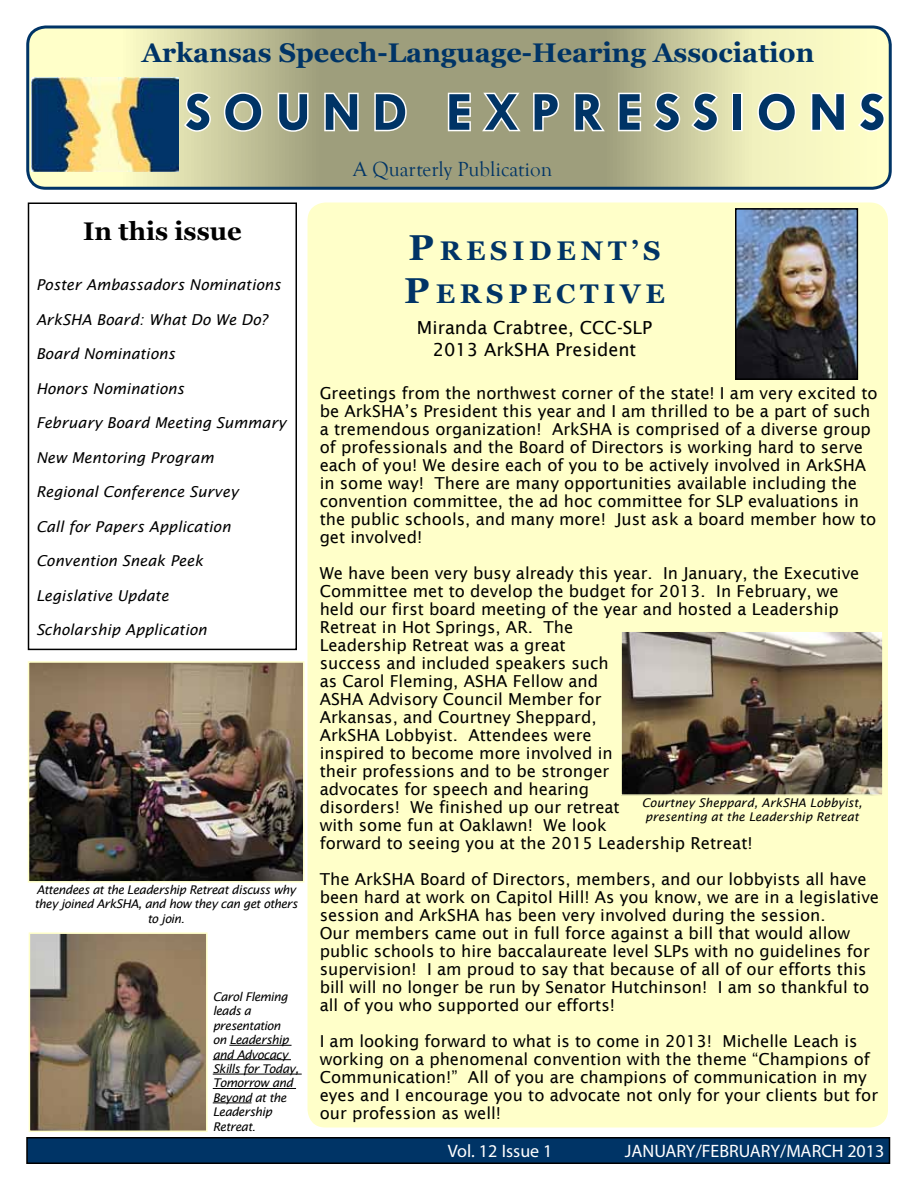
<style>
.page{position:relative;width:918px;height:1188px;background:#fff}
.page>*{position:absolute;margin:0;border:0;box-sizing:border-box;transform-origin:0 0}
.t1{font:700 55.5px "Tw Cen";letter-spacing:.21em;color:#003466}
.t2{font:700 27px "Georgia";color:#003466}
.t3{font:700 27px/43.2px "Georgia";letter-spacing:.175em;color:#003466}
.t4{font:700 25.5px "Georgia";color:#000}
.t5{font:21px "Goudy Old Style T";color:#003466}
.t6{font:18px/21.6px "Lucida Sans";color:#000;text-align:center}
.t7{font:18px "Myriad Pro";color:#fff}
.t8{font:16.5px/18px "Lucida Sans";color:#000}
.t9{font:italic 15px "Lucida Sans";color:#000}
.t10{font:italic 12px/14.4px "Lucida Sans";letter-spacing:-.04em;color:#000;text-align:center}
.t11{font:italic 12px/14.4px "Lucida Sans";color:#000}
.s1{font-size:36px}
</style>
<div class="page">
<div style="left:308px;top:202px;width:580px;height:926px;background:#ffffc9;border-radius:18px"></div>
<svg style="left:28px;top:27px;width:860px;height:159px;background:#c3c39a"></svg>
<div style="left:26px;top:26px;width:866px;height:164px;border:3px solid #003466;border-radius:18px"></div>
<img style="left:32px;top:78px;width:146px;height:93px">
<svg style="left:182px;top:91px;width:31px;height:42px"></svg>
<svg style="left:222px;top:91px;width:42px;height:42px"></svg>
<svg style="left:276px;top:91px;width:35px;height:42px"></svg>
<svg style="left:323px;top:91px;width:37px;height:42px"></svg>
<svg style="left:373px;top:91px;width:35px;height:42px"></svg>
<svg style="left:446px;top:91px;width:26px;height:42px"></svg>
<svg style="left:479px;top:91px;width:44px;height:42px"></svg>
<svg style="left:532px;top:91px;width:29px;height:42px"></svg>
<svg style="left:572px;top:91px;width:36px;height:42px"></svg>
<svg style="left:617px;top:91px;width:26px;height:42px"></svg>
<svg style="left:651px;top:91px;width:31px;height:42px"></svg>
<svg style="left:689px;top:91px;width:31px;height:42px"></svg>
<div style="left:732px;top:93px;width:11px;height:38px;border:3px solid #fff"></div>
<svg style="left:756px;top:91px;width:42px;height:42px"></svg>
<svg style="left:809px;top:91px;width:38px;height:42px"></svg>
<svg style="left:856px;top:91px;width:31px;height:42px"></svg>
<div style="left:27px;top:1138px;width:863px;height:25px;background:#003466"></div>
<div style="left:26px;top:1137px;width:864px;height:27px;border:2px solid #000"></div>
<img style="left:738px;top:211px;width:117px;height:166px">
<div style="left:735px;top:208px;width:123px;height:172px;border:2px solid #000"></div>
<div style="left:28px;top:202px;width:269px;height:448px;border:2px solid #000"></div>
<img style="left:32px;top:935px;width:173px;height:194px">
<div style="left:29px;top:932px;width:179px;height:200px;border:2px solid #ffffc9"></div>
<img style="left:623px;top:633px;width:258px;height:160px">
<div style="left:620px;top:630px;width:264px;height:166px;border:2px solid #ffffc9"></div>
<img style="left:31px;top:664px;width:270px;height:216px">
<div style="left:28px;top:661px;width:276px;height:222px;border:2px solid #ffffc9"></div>
<hr style="left:229px;top:1045px;width:63px;height:1px;background:#000">
<hr style="left:213px;top:1059px;width:78px;height:1px;background:#000">
<hr style="left:213px;top:1074px;width:89px;height:1px;background:#000">
<hr style="left:213px;top:1088px;width:83px;height:1px;background:#000">
<hr style="left:213px;top:1103px;width:38px;height:1px;background:#000">
<h2 class="t2" style="left:142px;top:36px;width:674px">Arkansas Speech-Language-Hearing Association</h2>
<h1 class="t1" style="left:185px;top:79px;width:702px">SOUND EXPRESSIONS</h1>
<h3 class="t4" style="left:83px;top:215px;width:160px">In this issue</h3>
<p class="t9" style="left:36px;top:276px;width:246px">Poster Ambassadors Nominations</p>
<p class="t9" style="left:36px;top:311px;width:233px">ArkSHA Board: What Do We Do?</p>
<p class="t9" style="left:36px;top:345px;width:141px">Board Nominations</p>
<p class="t9" style="left:36px;top:380px;width:150px">Honors Nominations</p>
<p class="t9" style="left:36px;top:414px;width:252px">February Board Meeting Summary</p>
<p class="t9" style="left:36px;top:449px;width:179px">New Mentoring Program</p>
<p class="t9" style="left:36px;top:483px;width:204px">Regional Conference Survey</p>
<p class="t9" style="left:36px;top:518px;width:196px">Call for Papers Application</p>
<p class="t9" style="left:36px;top:552px;width:169px">Convention Sneak Peek</p>
<p class="t9" style="left:36px;top:587px;width:134px">Legislative Update</p>
<p class="t9" style="left:36px;top:621px;width:172px">Scholarship Application</p>
<p class="t10" style="left:34px;top:882px;width:265px">Attendees at the Leadership Retreat discuss why they joined ArkSHA, and how they can get others to join.</p>
<p class="t10" style="left:213px;top:989px;width:88px;text-align:left">Carol Fleming leads a presentation<br>on Leadership and Advocacy<br>Skills for Today,<br>Tomorrow and<br>Beyond at the<br>Leadership<br>Retreat.</p>
<p class="t5" style="left:353px;top:158px;width:201px">A Quarterly Publication</p>
<h2 class="t3" style="left:404px;top:229px;width:262px"><span class="s1">P</span>RESIDENT’S<br><span class="s1">P</span>ERSPECTIVE</h2>
<p class="t6" style="left:417px;top:317px;width:237px">Miranda Crabtree, CCC-SLP<br>2013 ArkSHA President</p>
<p class="t8" style="left:320px;top:384px;width:560px">Greetings from the northwest corner of the state! I am very excited to be ArkSHA’s President this year and I am thrilled to be a part of such a tremendous organization! ArkSHA is comprised of a diverse group of professionals and the Board of Directors is working hard to serve each of you! We desire each of you to be actively involved in ArkSHA in some way! There are many opportunities available including the convention committee, the ad hoc committee for SLP evaluations in the public schools, and many more! Just ask a board member how to get involved!</p>
<p class="t8" style="left:320px;top:564px;width:541px">We have been very busy already this year. In January, the Executive Committee met to develop the budget for 2013. In February, we held our first board meeting of the year and hosted a Leadership Retreat in Hot Springs, AR. The<br>Leadership Retreat was a great<br>success and included speakers such<br>as Carol Fleming, ASHA Fellow and<br>ASHA Advisory Council Member for<br>Arkansas, and Courtney Sheppard,<br>ArkSHA Lobbyist. Attendees were<br>inspired to become more involved in<br>their professions and to be stronger<br>advocates for speech and hearing<br>disorders! We finished up our retreat<br>with some fun at Oaklawn! We look<br>forward to seeing you at the 2015 Leadership Retreat!</p>
<p class="t8" style="left:320px;top:870px;width:561px">The ArkSHA Board of Directors, members, and our lobbyists all have been hard at work on Capitol Hill! As you know, we are in a legislative session and ArkSHA has been very involved during the session.<br>Our members came out in full force against a bill that would allow public schools to hire baccalaureate level SLPs with no guidelines for supervision! I am proud to say that because of all of our efforts this bill will no longer be run by Senator Hutchinson! I am so thankful to all of you who supported our efforts!</p>
<p class="t8" style="left:320px;top:1033px;width:560px">I am looking forward to what is to come in 2013! Michelle Leach is working on a phenomenal convention with the theme “Champions of Communication!” All of you are champions of communication in my eyes and I encourage you to advocate not only for your clients but for our profession as well!</p>
<p class="t11" style="left:642px;top:795px;width:222px">Courtney Sheppard, ArkSHA Lobbyist, presenting at the Leadership Retreat</p>
<p class="t7" style="left:448px;top:1139px;width:106px">Vol. 12 Issue 1</p>
<p class="t7" style="left:625px;top:1139px;width:261px">JANUARY/FEBRUARY/MARCH 2013</p>
</div>
